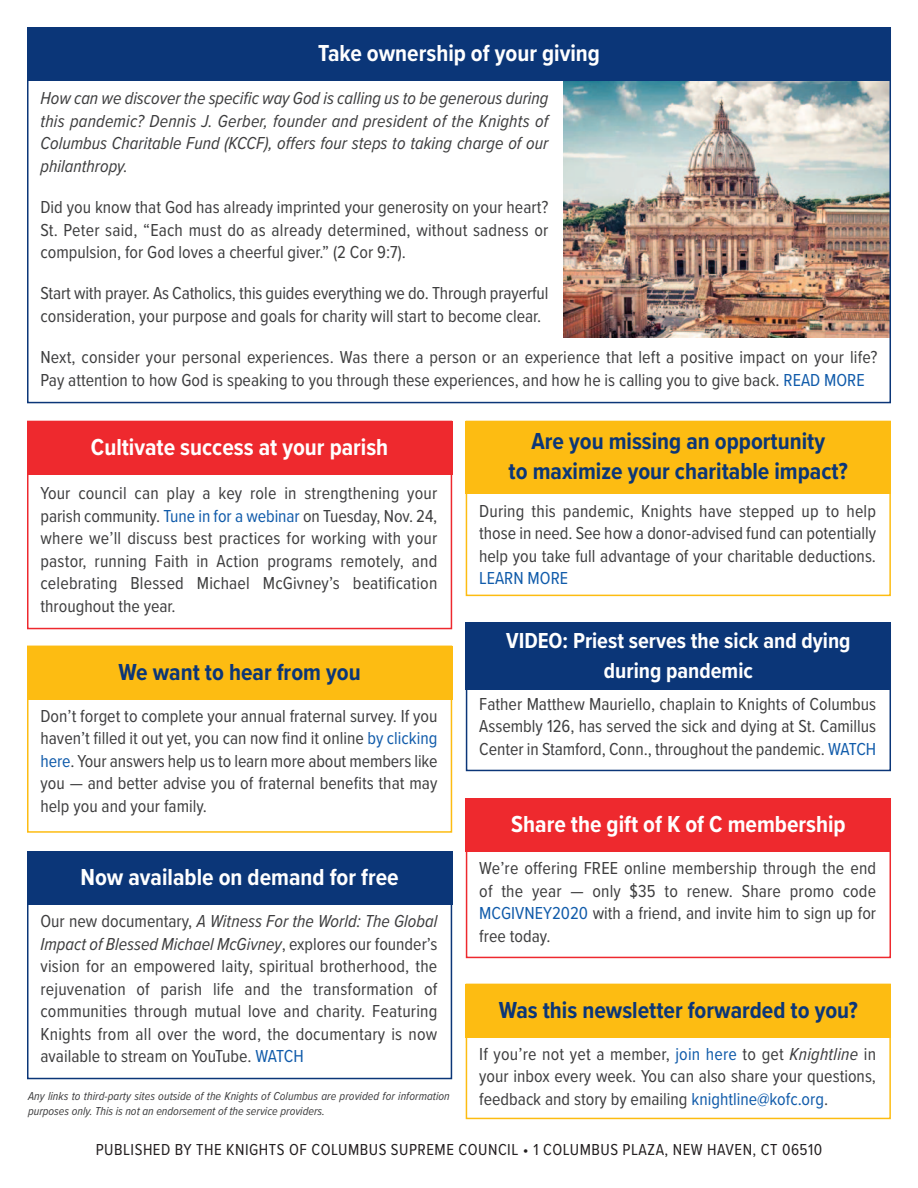
<style>
.page{position:relative;width:918px;height:1188px;background:#fff}
.page>*{position:absolute;margin:0;border:0;box-sizing:border-box;transform-origin:0 0}
.t1{font:700 24px/30px "Proxima Nova Cond";color:#0b3678;text-align:center}
.t2{font:700 24px "Proxima Nova Cond";color:#fff}
.t3{font:700 22.5px/30px "Proxima Nova Cond";color:#fff;text-align:center}
.t4{font:18px/22.5px "Proxima Nova Cond";color:#3e3e3f;text-align:justify}
.t5{font:italic 18px/22.5px "Proxima Nova Cond";color:#3e3e3f;text-align:justify}
.t6{font:16.5px "Proxima Nova Cond";letter-spacing:.03em;color:#231f20}
.t7{font:italic 12px/15px "Proxima Nova Cond";letter-spacing:.005em;color:#3e3e3f}
.s1{color:#105baa}
.s2{font-style:italic}
</style>
<div class="page">
<div style="left:466px;top:984px;width:425px;height:135px;border:2px solid #fdbc12"></div>
<div style="left:466px;top:984px;width:425px;height:54px;background:#fdbc12"></div>
<div style="left:466px;top:421px;width:425px;height:175px;border:2px solid #fdbc12"></div>
<div style="left:466px;top:421px;width:425px;height:73px;background:#fdbc12"></div>
<div style="left:27px;top:851px;width:425px;height:228px;border:2px solid #0b3678"></div>
<div style="left:27px;top:851px;width:425px;height:54px;background:#0b3678"></div>
<div style="left:27px;top:421px;width:425px;height:208px;border:2px solid #ee292e"></div>
<div style="left:27px;top:421px;width:425px;height:54px;background:#ee292e"></div>
<div style="left:27px;top:27px;width:864px;height:54px;background:#0b3678"></div>
<div style="left:466px;top:798px;width:425px;height:160px;border:2px solid #ee292e"></div>
<div style="left:466px;top:798px;width:425px;height:54px;background:#ee292e"></div>
<div style="left:27px;top:646px;width:425px;height:187px;border:2px solid #fdbc12"></div>
<div style="left:27px;top:646px;width:425px;height:54px;background:#fdbc12"></div>
<img style="left:563px;top:81px;width:325px;height:257px">
<div style="left:27px;top:27px;width:864px;height:376px;border:2px solid #0b3678"></div>
<div style="left:466px;top:623px;width:425px;height:148px;border:2px solid #0b3678"></div>
<div style="left:466px;top:622px;width:425px;height:68px;background:#0b3678"></div>
<p class="t2" style="left:318px;top:45px;width:283px">Take ownership of your giving</p>
<p class="t5" style="left:40px;top:89px;width:509px">How can we discover the specific way God is calling us to be generous during this pandemic? Dennis J. Gerber, founder and president of the Knights of Columbus Charitable Fund (KCCF), offers four steps to taking charge of our philanthropy.</p>
<p class="t4" style="left:40px;top:198px;width:509px">Did you know that God has already imprinted your generosity on your heart?<br>St. Peter said, “Each must do as already determined, without sadness or compulsion, for God loves a cheerful giver.” (2 Cor 9:7).</p>
<p class="t4" style="left:40px;top:284px;width:509px">Start with prayer. As Catholics, this guides everything we do. Through prayerful consideration, your purpose and goals for charity will start to become clear.</p>
<p class="t4" style="left:40px;top:348px;width:839px">Next, consider your personal experiences. Was there a person or an experience that left a positive impact on your life?<br>Pay attention to how God is speaking to you through these experiences, and how he is calling you to give back. <span class="s1">READ MORE</span></p>
<p class="t2" style="left:91px;top:439px;width:299px">Cultivate success at your parish</p>
<p class="t4" style="left:41px;top:484px;width:398px">Your council can play a key role in strengthening your parish community. <span class="s1">Tune in for a webinar</span> on Tuesday, Nov. 24, where we’ll discuss best practices for working with your pastor, running Faith in Action programs remotely, and celebrating Blessed Michael McGivney’s beatification throughout the year.</p>
<p class="t1" style="left:119px;top:659px;width:244px">We want to hear from you</p>
<p class="t4" style="left:41px;top:706px;width:398px">Don’t forget to complete your annual fraternal survey. If you haven’t filled it out yet, you can now find it online <span class="s1">by clicking here</span>. Your answers help us to learn more about members like you — and better advise you of fraternal benefits that may help you and your family.</p>
<p class="t2" style="left:80px;top:869px;width:320px">Now available on demand for free</p>
<p class="t4" style="left:40px;top:912px;width:398px">Our new documentary, <span class="s2">A Witness For the World: The Global Impact of Blessed Michael McGivney</span>, explores our founder’s vision for an empowered laity, spiritual brotherhood, the rejuvenation of parish life and the transformation of communities through mutual love and charity. Featuring Knights from all over the word, the documentary is now available to stream on YouTube. <span class="s1">WATCH</span></p>
<p class="t7" style="left:28px;top:1089px;width:423px">Any links to third-party sites outside of the Knights of Columbus are provided for information purposes only. This is not an endorsement of the service providers.</p>
<p class="t1" style="left:509px;top:428px;width:341px">Are you missing an opportunity<br>to maximize your charitable impact?</p>
<p class="t4" style="left:479px;top:501px;width:398px">During this pandemic, Knights have stepped up to help those in need. See how a donor-advised fund can potentially help you take full advantage of your charitable deductions.<br><span class="s1">LEARN MORE</span></p>
<p class="t3" style="left:506px;top:627px;width:346px">VIDEO: Priest serves the sick and dying during pandemic</p>
<p class="t4" style="left:479px;top:694px;width:398px">Father Matthew Mauriello, chaplain to Knights of Columbus Assembly 126, has served the sick and dying at St. Camillus Center in Stamford, Conn., throughout the pandemic. <span class="s1">WATCH</span></p>
<p class="t2" style="left:511px;top:816px;width:336px">Share the gift of K of C membership</p>
<p class="t4" style="left:479px;top:859px;width:398px">We’re offering FREE online membership through the end of the year — only $35 to renew. Share promo code <span class="s1">MCGIVNEY2020</span> with a friend, and invite him to sign up for free today.</p>
<p class="t1" style="left:499px;top:997px;width:361px">Was this newsletter forwarded to you?</p>
<p class="t4" style="left:479px;top:1044px;width:398px">If you’re not yet a member, <span class="s1">join here</span> to get <span class="s2">Knightline</span> in your inbox every week. You can also share your questions, feedback and story by emailing <span class="s1">knightline@kofc.org</span>.</p>
<p class="t6" style="left:96px;top:1144px;width:728px">PUBLISHED BY THE KNIGHTS OF COLUMBUS SUPREME COUNCIL • 1 COLUMBUS PLAZA, NEW HAVEN, CT 06510</p>
</div>
